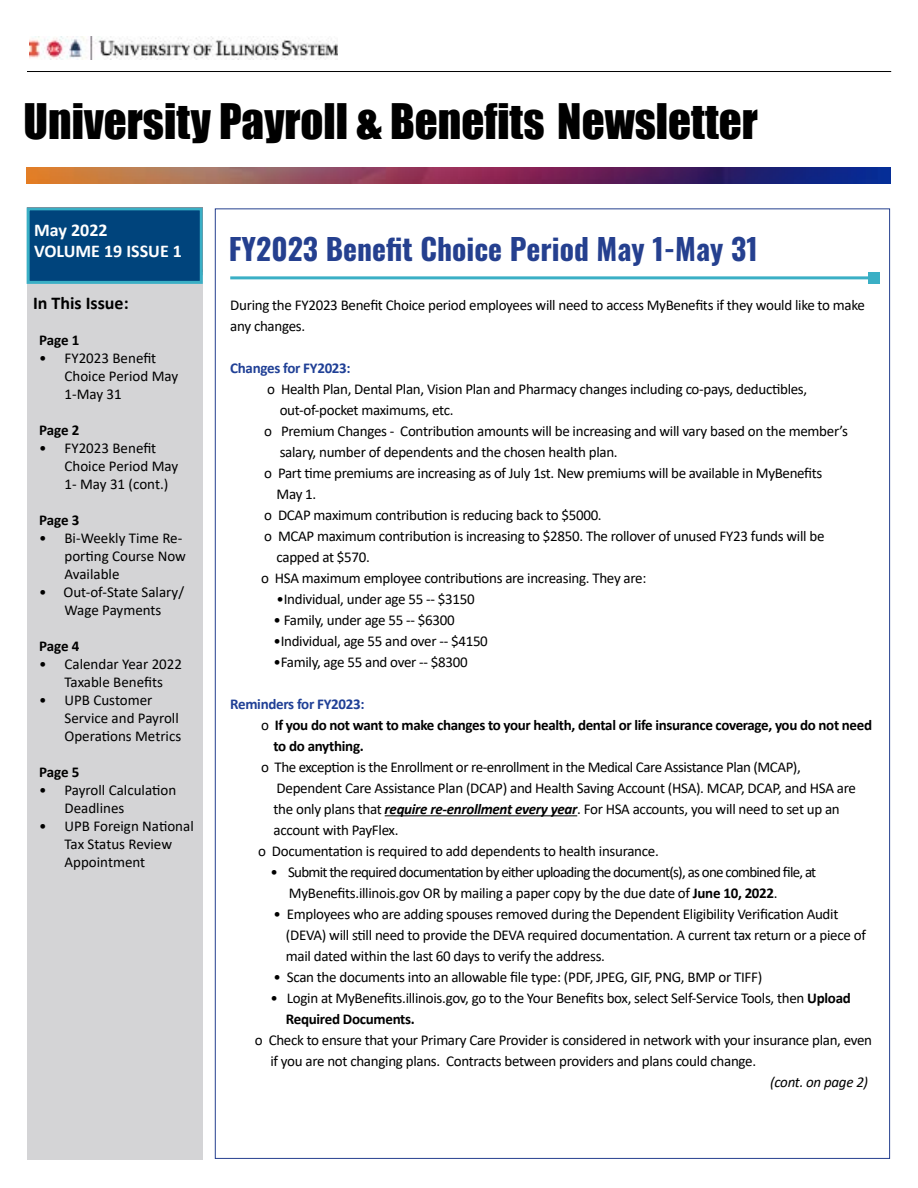
<style>
.page{position:relative;width:918px;height:1188px;background:#fff}
.page>*{position:absolute;margin:0;border:0;box-sizing:border-box;transform-origin:0 0}
.t1{font:45px "Impact";color:#000}
.t2{font:800 39px "Oswald";color:#000}
.t3{font:700 29.7px "Oswald";color:#25408f}
.t4{font:700 18px/21.6px "Calibri";color:#fff}
.t5{font:700 18px "Calibri";color:#000}
.t6{font:15px/21px "Calibri";letter-spacing:-.02em;color:#000}
.t7{font:15px/18px "Calibri";color:#000}
.t8{font:15px/21px "Calibri";letter-spacing:-.05em;color:#000}
.t9{font:700 15px "Calibri";letter-spacing:-.025em;color:#000}
.t10{font:700 15px "Calibri";letter-spacing:-.02em;color:#204096}
.t11{font:italic 15px "Calibri";letter-spacing:-.02em;color:#000}
.s1{font-weight:400}
.s2{font-weight:700;font-style:italic}
.s3{font-weight:700}
</style>
<div class="page">
<div style="left:27px;top:207px;width:175px;height:953px;background:#d4d4d6"></div>
<img style="left:30px;top:37px;width:308px;height:22px">
<hr style="left:27px;top:71px;width:864px;height:1px;background:#000">
<hr style="left:230px;top:276px;width:644px;height:3px;background:#3aafc5">
<div style="left:868px;top:272px;width:12px;height:12px;background:#3aafc5"></div>
<hr style="left:385px;top:815px;width:192px;height:1px;background:#000">
<img style="left:27px;top:167px;width:863px;height:17px">
<div style="left:27px;top:207px;width:176px;height:77px;background:#00447c;border:3px solid #3aafc5"></div>
<h2 class="t2" style="left:27px;top:81px;width:658px">University Payroll &amp; Benefits Newsletter</h2>
<h1 class="t1" style="left:24px;top:87px;width:736px">University Payroll &amp; Benefits Newsletter</h1>
<p class="t4" style="left:34px;top:219px;width:149px">May 2022<br>VOLUME 19 ISSUE 1</p>
<p class="t5" style="left:33px;top:290px;width:97px">In This Issue:</p>
<p class="t9" style="left:39px;top:330px;width:42px">Page 1</p>
<p class="t7" style="left:64px;top:349px;width:115px;text-indent:-26px">• FY2023 Benefit<br>Choice Period May<br>1-May 31</p>
<p class="t9" style="left:39px;top:420px;width:42px">Page 2</p>
<p class="t7" style="left:64px;top:439px;width:115px;text-indent:-26px">• FY2023 Benefit<br>Choice Period May<br>1- May 31 (cont.)</p>
<p class="t9" style="left:39px;top:510px;width:42px">Page 3</p>
<p class="t7" style="left:65px;top:529px;width:123px;text-indent:-26px">• Bi-Weekly Time Re&shy;porting Course Now<br>Available</p>
<p class="t7" style="left:39px;top:583px;width:147px;text-align:center">• Out-of-State Salary/<br>Wage Payments</p>
<p class="t9" style="left:39px;top:636px;width:42px">Page 4</p>
<p class="t7" style="left:39px;top:655px;width:145px;text-align:center">• Calendar Year 2022<br>Taxable Benefits</p>
<p class="t7" style="left:65px;top:691px;width:118px;text-indent:-26px">• UPB Customer<br>Service and Payroll<br>Operations Metrics</p>
<p class="t9" style="left:39px;top:762px;width:42px">Page 5</p>
<p class="t7" style="left:65px;top:781px;width:113px;text-indent:-26px">• Payroll Calculation<br>Deadlines</p>
<p class="t7" style="left:65px;top:817px;width:131px;text-indent:-26px">• UPB Foreign National<br>Tax Status Review<br>Appointment</p>
<h3 class="t3" style="left:229px;top:233px;width:531px">FY2023 Benefit Choice Period May 1-May 31</h3>
<p class="t6" style="left:230px;top:294px;width:636px">During the FY2023 Benefit Choice period employees will need to access MyBenefits if they would like to make any changes.</p>
<p class="t10" style="left:230px;top:358px;width:122px">Changes for FY2023:</p>
<p class="t6" style="left:267px;top:378px;width:541px">o Health Plan, Dental Plan, Vision Plan and Pharmacy changes including co-pays, deductibles,</p>
<p class="t6" style="left:280px;top:399px;width:175px">out-of-pocket maximums, etc.</p>
<p class="t6" style="left:264px;top:420px;width:585px">o Premium Changes - Contribution amounts will be increasing and will vary based on the member’s</p>
<p class="t6" style="left:280px;top:441px;width:340px">salary, number of dependents and the chosen health plan.</p>
<p class="t6" style="left:264px;top:462px;width:560px">o Part time premiums are increasing as of July 1st. New premiums will be available in MyBenefits</p>
<p class="t6" style="left:277px;top:483px;width:41px">May 1.</p>
<p class="t6" style="left:264px;top:504px;width:339px">o DCAP maximum contribution is reducing back to $5000.</p>
<p class="t6" style="left:264px;top:525px;width:562px">o MCAP maximum contribution is increasing to $2850. The rollover of unused FY23 funds will be</p>
<p class="t6" style="left:277px;top:546px;width:95px">capped at $570.</p>
<p class="t6" style="left:261px;top:567px;width:387px">o HSA maximum employee contributions are increasing. They are:</p>
<p class="t6" style="left:277px;top:588px;width:200px">•Individual, under age 55 -- $3150</p>
<p class="t6" style="left:274px;top:609px;width:183px">• Family, under age 55 -- $6300</p>
<p class="t6" style="left:274px;top:630px;width:216px">•Individual, age 55 and over -- $4150</p>
<p class="t6" style="left:274px;top:651px;width:196px">•Family, age 55 and over -- $8300</p>
<p class="t10" style="left:230px;top:694px;width:136px">Reminders for FY2023:</p>
<p class="t9" style="left:261px;top:715px;width:612px"><span class="s1">o</span> If you do not want to make changes to your health, dental or life insurance coverage, you do not need</p>
<p class="t9" style="left:274px;top:736px;width:92px">to do anything.</p>
<p class="t6" style="left:261px;top:756px;width:541px">o The exception is the Enrollment or re-enrollment in the Medical Care Assistance Plan (MCAP),</p>
<p class="t6" style="left:277px;top:777px;width:581px">Dependent Care Assistance Plan (DCAP) and Health Saving Account (HSA). MCAP, DCAP, and HSA are</p>
<p class="t6" style="left:274px;top:798px;width:568px">the only plans that <span class="s2">require re-enrollment every year</span>. For HSA accounts, you will need to set up an</p>
<p class="t6" style="left:274px;top:819px;width:127px">account with PayFlex.</p>
<p class="t6" style="left:258px;top:840px;width:402px">o Documentation is required to add dependents to health insurance.</p>
<p class="t8" style="left:289px;top:861px;width:529px;text-indent:-19px">• Submit the required documentation by either uploading the document(s), as one combined file, at<br>MyBenefits.illinois.gov OR by mailing a paper copy by the due date of <span class="s3">June 10, 2022</span>.</p>
<p class="t6" style="left:286px;top:903px;width:582px;text-indent:-12px">• Employees who are adding spouses removed during the Dependent Eligibility Verification Audit (DEVA) will still need to provide the DEVA required documentation. A current tax return or a piece of mail dated within the last 60 days to verify the address.</p>
<p class="t6" style="left:274px;top:966px;width:490px">• Scan the documents into an allowable file type: (PDF, JPEG, GIF, PNG, BMP or TIFF)</p>
<p class="t6" style="left:286px;top:987px;width:566px;text-indent:-15px">• Login at MyBenefits.illinois.gov, go to the Your Benefits box, select Self-Service Tools, then <span class="s3">Upload<br>Required Documents.</span></p>
<p class="t6" style="left:270px;top:1029px;width:603px;text-indent:-15px">o Check to ensure that your Primary Care Provider is considered in network with your insurance plan, even if you are not changing plans. Contracts between providers and plans could change.</p>
<p class="t11" style="left:770px;top:1072px;width:99px">(cont. on page 2)</p>
</div>
